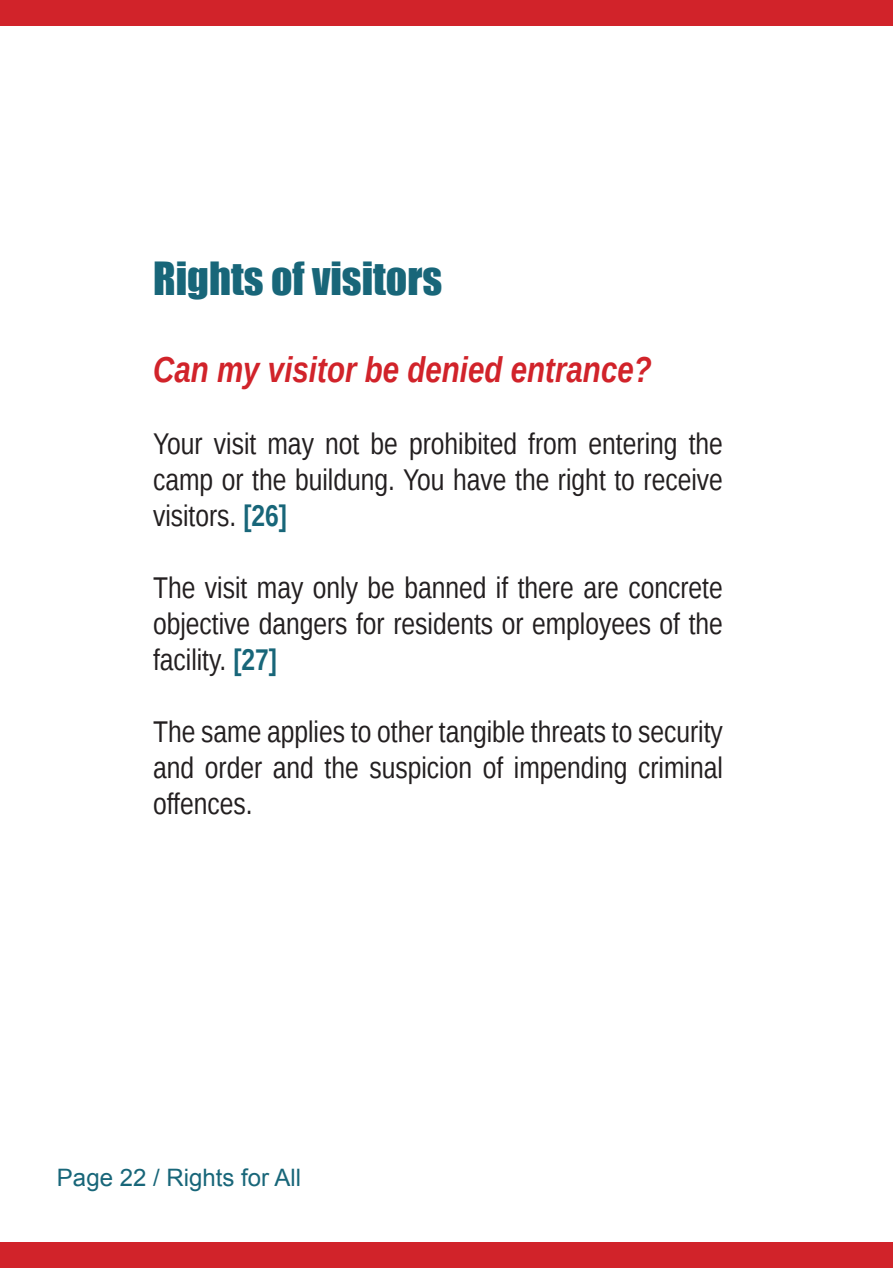
<style>
.page{position:relative;width:893px;height:1268px;background:#fff}
.page>*{position:absolute;margin:0;border:0;box-sizing:border-box;transform-origin:0 0}
.t1{font:42px "Impact";color:#186679}
.t2{font:italic 700 36px "Liberation Sans Narrow";color:#d1232a}
.t3{font:30px/36px "Liberation Sans Narrow";color:#231f20;text-align:justify}
.t4{font:24px "Arial";color:#186679}
.s1{font-weight:700;color:#186679}
</style>
<div class="page">
<div style="left:0;top:1242px;width:893px;height:25px;background:#d1232a"></div>
<div style="left:0;top:0;width:893px;height:26px;background:#d1232a"></div>
<h1 class="t1" style="left:153px;top:259px;width:291px">Rights of visitors</h1>
<p class="t2" style="left:153px;top:344px;width:500px">Can my visitor be denied entrance?</p>
<p class="t3" style="left:153px;top:426px;width:571px">Your visit may not be prohibited from entering the camp or the buildung. You have the right to receive visitors. <span class="s1">[26]</span></p>
<p class="t3" style="left:153px;top:570px;width:571px">The visit may only be banned if there are concrete objective dangers for residents or employees of the facility. <span class="s1">[27]</span></p>
<p class="t3" style="left:153px;top:714px;width:571px">The same applies to other tangible threats to security and order and the suspicion of impending criminal offences.</p>
<p class="t4" style="left:57px;top:1167px;width:246px">Page 22 / Rights for All</p>
</div>
